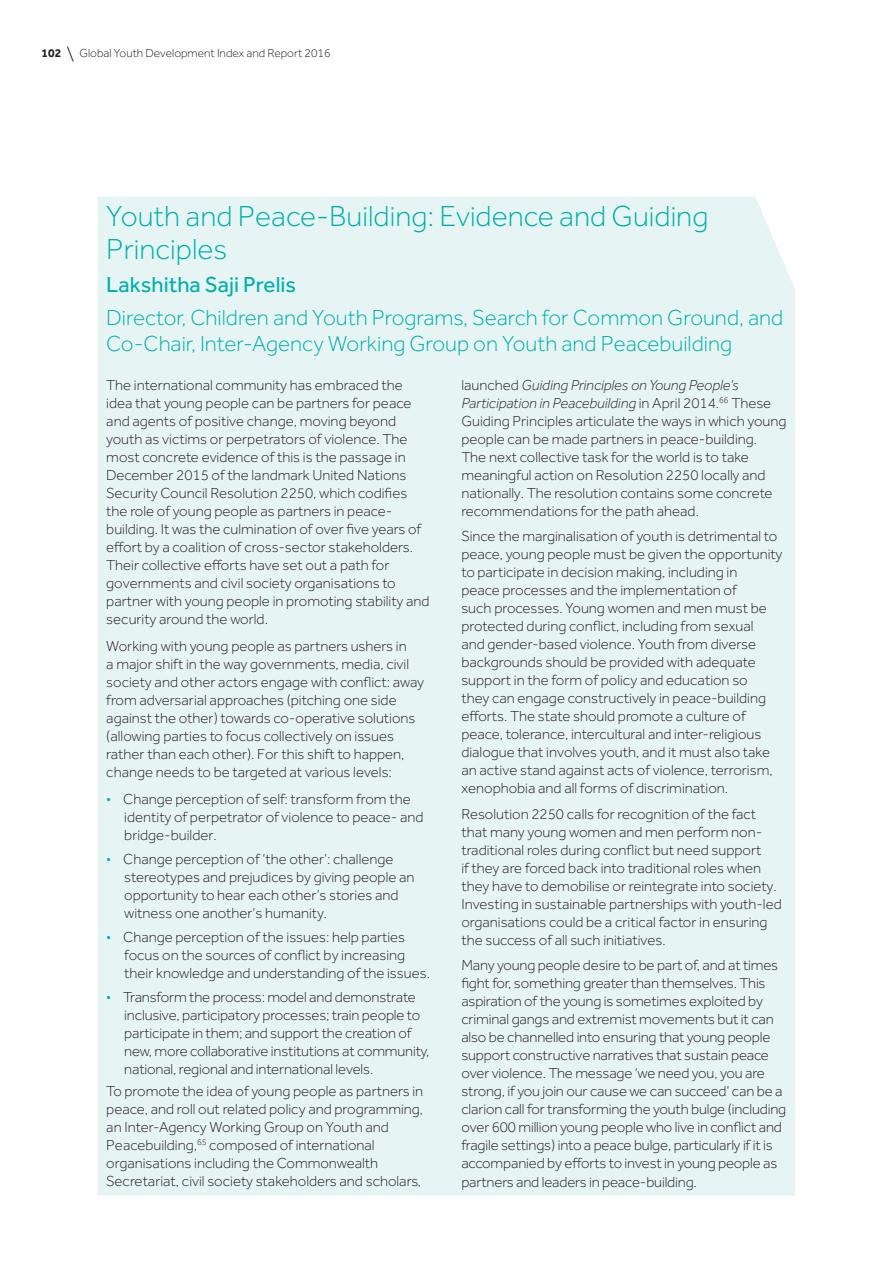
<style>
.page{position:relative;width:893px;height:1263px;background:#fff}
.page>*{position:absolute;margin:0;border:0;box-sizing:border-box;transform-origin:0 0}
.BCT{font:300 30px/33px "Effra";color:#00afa9}
.BCAA{font:300 22.5px/25.5px "Effra";color:#00afa9}
.BCA{font:22.5px "Effra";color:#00afa9}
.T1{font:300 15px/18px "Effra";color:#231f20}
.t1{font:300 12px "Effra";color:#231f20}
.s1{font-weight:700}
.s2{font-size:21px}
.s3{color:#00afa9}
.s4{font-style:italic}
</style>
<div class="page">
<div style="left:98px;top:197px;width:697px;height:998px;background:#e7f4f4"></div>
<p class="t1" style="left:42px;top:46px;width:291px"><span class="s1">102</span> <span class="s2">\</span> Global Youth Development Index and Report 2016</p>
<p class="BCT" style="left:106px;top:199px;width:604px">Youth and Peace-Building: Evidence and Guiding<br>Principles</p>
<p class="BCA" style="left:106px;top:271px;width:191px">Lakshitha Saji Prelis</p>
<p class="BCAA" style="left:106px;top:305px;width:678px">Director, Children and Youth Programs, Search for Common Ground, and<br>Co-Chair, Inter-Agency Working Group on Youth and Peacebuilding</p>
<p class="T1" style="left:106px;top:376px;width:325px">The international community has embraced the idea that young people can be partners for peace and agents of positive change, moving beyond youth as victims or perpetrators of violence. The most concrete evidence of this is the passage in December 2015 of the landmark United Nations Security Council Resolution 2250, which codifies the role of young people as partners in peace&shy;building. It was the culmination of over five years of effort by a coalition of cross-sector stakeholders.<br>Their collective efforts have set out a path for governments and civil society organisations to partner with young people in promoting stability and security around the world.</p>
<p class="T1" style="left:106px;top:637px;width:319px">Working with young people as partners ushers in<br>a major shift in the way governments, media, civil society and other actors engage with conflict: away from adversarial approaches (pitching one side against the other) towards co-operative solutions (allowing parties to focus collectively on issues rather than each other). For this shift to happen, change needs to be targeted at various levels:</p>
<p class="T1" style="left:124px;top:790px;width:301px;text-indent:-18px"><span class="s3">•</span> Change perception of self: transform from the identity of perpetrator of violence to peace- and bridge-builder.</p>
<p class="T1" style="left:124px;top:850px;width:292px;text-indent:-18px"><span class="s3">•</span> Change perception of ‘the other’: challenge stereotypes and prejudices by giving people an opportunity to hear each other’s stories and witness one another’s humanity.</p>
<p class="T1" style="left:124px;top:928px;width:307px;text-indent:-18px"><span class="s3">•</span> Change perception of the issues: help parties focus on the sources of conflict by increasing their knowledge and understanding of the issues.</p>
<p class="T1" style="left:124px;top:988px;width:307px;text-indent:-18px"><span class="s3">•</span> Transform the process: model and demonstrate inclusive, participatory processes; train people to participate in them; and support the creation of new, more collaborative institutions at community, national, regional and international levels.</p>
<p class="T1" style="left:106px;top:1082px;width:318px">To promote the idea of young people as partners in peace, and roll out related policy and programming, an Inter-Agency Working Group on Youth and Peacebuilding,<sup>65</sup> composed of international organisations including the Commonwealth Secretariat, civil society stakeholders and scholars,</p>
<p class="T1" style="left:461px;top:376px;width:327px">launched <span class="s4">Guiding Principles on Young People’s Participation in Peacebuilding</span> in April 2014.<sup>66</sup> These Guiding Principles articulate the ways in which young people can be made partners in peace-building.<br>The next collective task for the world is to take meaningful action on Resolution 2250 locally and nationally. The resolution contains some concrete recommendations for the path ahead.</p>
<p class="T1" style="left:461px;top:527px;width:323px">Since the marginalisation of youth is detrimental to peace, young people must be given the opportunity to participate in decision making, including in<br>peace processes and the implementation of<br>such processes. Young women and men must be protected during conflict, including from sexual<br>and gender-based violence. Youth from diverse backgrounds should be provided with adequate support in the form of policy and education so<br>they can engage constructively in peace-building efforts. The state should promote a culture of peace, tolerance, intercultural and inter-religious dialogue that involves youth, and it must also take an active stand against acts of violence, terrorism, xenophobia and all forms of discrimination.</p>
<p class="T1" style="left:461px;top:805px;width:322px">Resolution 2250 calls for recognition of the fact that many young women and men perform non&shy;traditional roles during conflict but need support<br>if they are forced back into traditional roles when they have to demobilise or reintegrate into society.<br>Investing in sustainable partnerships with youth-led organisations could be a critical factor in ensuring the success of all such initiatives.</p>
<p class="T1" style="left:461px;top:956px;width:326px">Many young people desire to be part of, and at times fight for, something greater than themselves. This aspiration of the young is sometimes exploited by criminal gangs and extremist movements but it can also be channelled into ensuring that young people support constructive narratives that sustain peace over violence. The message ‘we need you, you are strong, if you join our cause we can succeed’ can be a clarion call for transforming the youth bulge (including over 600 million young people who live in conflict and fragile settings) into a peace bulge, particularly if it is accompanied by efforts to invest in young people as partners and leaders in peace-building.</p>
</div>
